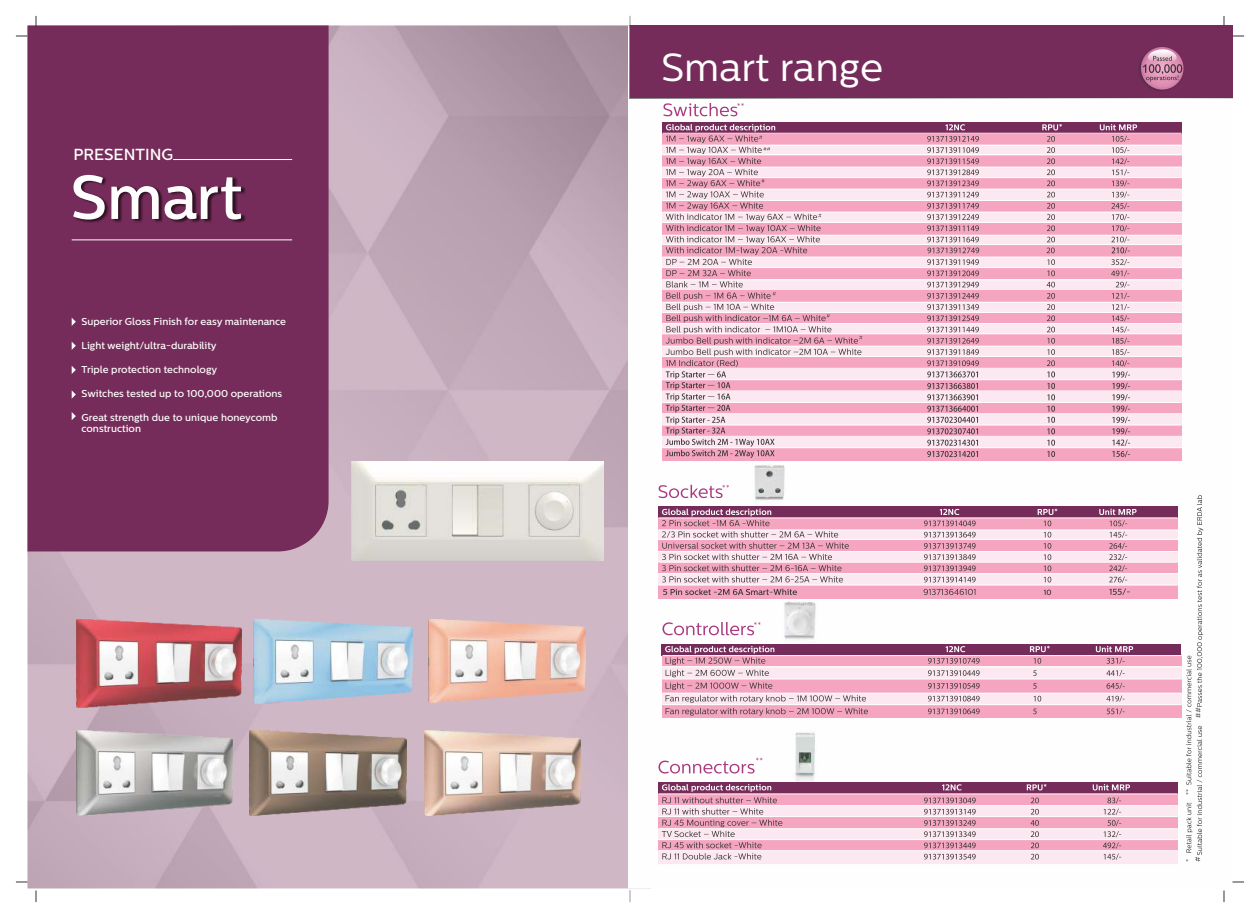
<style>
.page{position:relative;width:1260px;height:918px;background:#fff}
.page>*{position:absolute;margin:0;border:0;box-sizing:border-box;transform-origin:0 0}
.t1{font:500 62px "Centrale Sans";letter-spacing:-.005em;color:#fefefe}
.t2{font:39.1px "Centrale Sans";color:#fefefe}
.t3{font:500 16px "Centrale Sans";color:#fefefe}
.t4{font:500 10px/11.9px "Centrale Sans";color:#fefefe}
</style>
<div class="page">
<div style="left:27px;top:25px;width:624px;height:863px;background:#762c5a;opacity:.34"></div>
<div style="left:629px;top:25px;width:604px;height:863px;background:#fefefe"></div>
<div style="left:27px;top:25px;width:302px;height:526px;background:#762c5a"></div>
<img style="left:75px;top:175px;width:171px;height:47px">
<hr style="left:173px;top:159px;width:119px;height:1px;background:#fefefe">
<hr style="left:72px;top:240px;width:220px;height:1px;background:#fefefe">
<div style="left:630px;top:25px;width:603px;height:73px;background:#762c5a"></div>
<svg style="left:72px;top:318px;width:4px;height:8px"></svg>
<svg style="left:72px;top:342px;width:4px;height:8px"></svg>
<svg style="left:72px;top:366px;width:4px;height:8px"></svg>
<svg style="left:72px;top:390px;width:4px;height:9px"></svg>
<svg style="left:72px;top:412px;width:4px;height:8px"></svg>
<svg style="left:1186px;top:495px;width:17px;height:367px"></svg>
<div style="left:662px;top:133px;width:520px;height:327px;background:#f5a5bf"></div>
<div style="left:662px;top:122px;width:520px;height:11px;background:#762c5a"></div>
<hr style="left:662px;top:133px;width:520px;height:1px;background:#fefefe">
<div style="left:662px;top:145px;width:520px;height:10px;background:#fce8f1"></div>
<div style="left:662px;top:167px;width:520px;height:11px;background:#fce8f1"></div>
<hr style="left:662px;top:167px;width:520px;height:1px;background:#fefefe">
<hr style="left:662px;top:177px;width:520px;height:1px;background:#fefefe">
<div style="left:662px;top:189px;width:520px;height:11px;background:#fce8f1"></div>
<hr style="left:662px;top:189px;width:520px;height:1px;background:#fefefe">
<hr style="left:662px;top:200px;width:520px;height:1px;background:#fefefe">
<div style="left:662px;top:212px;width:520px;height:10px;background:#fce8f1"></div>
<hr style="left:662px;top:212px;width:520px;height:1px;background:#fefefe">
<hr style="left:662px;top:222px;width:520px;height:1px;background:#fefefe">
<div style="left:662px;top:235px;width:520px;height:10px;background:#fce8f1"></div>
<hr style="left:662px;top:235px;width:520px;height:1px;background:#fefefe">
<hr style="left:662px;top:244px;width:520px;height:1px;background:#fefefe">
<div style="left:662px;top:257px;width:520px;height:11px;background:#fce8f1"></div>
<hr style="left:662px;top:267px;width:520px;height:1px;background:#fefefe">
<hr style="left:662px;top:257px;width:520px;height:1px;background:#fefefe">
<div style="left:662px;top:280px;width:520px;height:10px;background:#fce8f1"></div>
<hr style="left:662px;top:279px;width:520px;height:1px;background:#fefefe">
<div style="left:662px;top:302px;width:520px;height:10px;background:#fce8f1"></div>
<hr style="left:662px;top:302px;width:520px;height:1px;background:#fefefe">
<hr style="left:662px;top:312px;width:520px;height:1px;background:#fefefe">
<div style="left:662px;top:324px;width:520px;height:10px;background:#fce8f1"></div>
<hr style="left:662px;top:323px;width:520px;height:1px;background:#fefefe">
<hr style="left:662px;top:333px;width:520px;height:1px;background:#fefefe">
<div style="left:662px;top:346px;width:520px;height:10px;background:#fce8f1"></div>
<hr style="left:662px;top:346px;width:520px;height:1px;background:#fefefe">
<hr style="left:662px;top:356px;width:520px;height:1px;background:#fefefe">
<div style="left:662px;top:368px;width:520px;height:12px;background:#fce8f1"></div>
<hr style="left:662px;top:379px;width:520px;height:1px;background:#fefefe">
<svg style="left:663px;top:103px;width:81px;height:13px"></svg>
<hr style="left:662px;top:145px;width:520px;height:1px;background:#fefefe">
<hr style="left:662px;top:154px;width:520px;height:1px;background:#fefefe">
<div style="left:662px;top:391px;width:520px;height:11px;background:#fce8f1"></div>
<hr style="left:662px;top:402px;width:520px;height:1px;background:#fefefe">
<hr style="left:662px;top:413px;width:520px;height:1px;background:#fefefe">
<div style="left:662px;top:414px;width:520px;height:11px;background:#fce8f1"></div>
<hr style="left:662px;top:425px;width:520px;height:1px;background:#fefefe">
<div style="left:662px;top:436px;width:520px;height:12px;background:#fce8f1"></div>
<hr style="left:662px;top:447px;width:520px;height:1px;background:#fefefe">
<svg style="left:666px;top:124px;width:471px;height:334px"></svg>
<img style="left:1139px;top:56px;width:36px;height:35px">
<svg style="left:1141px;top:47px;width:43px;height:43px"></svg>
<svg style="left:1143px;top:47px;width:39px;height:35px"></svg>
<img style="left:351px;top:461px;width:253px;height:99px">
<img style="left:76px;top:619px;width:166px;height:88px">
<img style="left:254px;top:619px;width:158px;height:84px">
<img style="left:428px;top:619px;width:158px;height:83px">
<img style="left:76px;top:731px;width:157px;height:84px">
<img style="left:250px;top:731px;width:156px;height:84px">
<img style="left:425px;top:731px;width:156px;height:84px">
<img style="left:795px;top:732px;width:21px;height:50px">
<div style="left:658px;top:793px;width:520px;height:68px;background:#f5a5bf"></div>
<hr style="left:658px;top:793px;width:520px;height:1px;background:#fefefe">
<div style="left:658px;top:806px;width:520px;height:11px;background:#fce8f1"></div>
<hr style="left:658px;top:805px;width:520px;height:1px;background:#fefefe">
<hr style="left:658px;top:816px;width:520px;height:1px;background:#fefefe">
<div style="left:658px;top:829px;width:520px;height:11px;background:#fce8f1"></div>
<hr style="left:658px;top:828px;width:520px;height:1px;background:#fefefe">
<hr style="left:658px;top:839px;width:520px;height:1px;background:#fefefe">
<div style="left:658px;top:851px;width:520px;height:14px;background:#fce8f1"></div>
<hr style="left:658px;top:850px;width:520px;height:1px;background:#fefefe">
<hr style="left:658px;top:864px;width:520px;height:1px;background:#fefefe">
<div style="left:658px;top:782px;width:520px;height:11px;background:#762c5a"></div>
<svg style="left:658px;top:758px;width:104px;height:16px"></svg>
<svg style="left:662px;top:784px;width:468px;height:76px"></svg>
<hr style="left:658px;top:794px;width:520px;height:1px;background:#fefefe">
<img style="left:753px;top:464px;width:33px;height:43px">
<div style="left:658px;top:507px;width:520px;height:11px;background:#762c5a"></div>
<svg style="left:659px;top:485px;width:70px;height:13px"></svg>
<div style="left:658px;top:518px;width:520px;height:80px;background:#f5a5bf"></div>
<div style="left:658px;top:530px;width:520px;height:9px;background:#fce8f1"></div>
<hr style="left:658px;top:530px;width:520px;height:1px;background:#fefefe">
<hr style="left:658px;top:539px;width:520px;height:1px;background:#fefefe">
<div style="left:658px;top:552px;width:520px;height:10px;background:#fce8f1"></div>
<hr style="left:658px;top:551px;width:520px;height:1px;background:#fefefe">
<hr style="left:658px;top:562px;width:520px;height:1px;background:#fefefe">
<div style="left:658px;top:574px;width:520px;height:11px;background:#fce8f1"></div>
<hr style="left:658px;top:573px;width:520px;height:1px;background:#fefefe">
<hr style="left:658px;top:585px;width:520px;height:1px;background:#fefefe">
<hr style="left:658px;top:517px;width:520px;height:1px;background:#fefefe">
<svg style="left:662px;top:509px;width:475px;height:74px"></svg>
<div style="left:662px;top:655px;width:520px;height:63px;background:#f5a5bf"></div>
<div style="left:662px;top:667px;width:520px;height:12px;background:#fce8f1"></div>
<hr style="left:662px;top:667px;width:520px;height:1px;background:#fefefe">
<hr style="left:662px;top:679px;width:520px;height:1px;background:#fefefe">
<div style="left:662px;top:693px;width:520px;height:12px;background:#fce8f1"></div>
<hr style="left:662px;top:693px;width:520px;height:1px;background:#fefefe">
<hr style="left:662px;top:704px;width:520px;height:1px;background:#fefefe">
<img style="left:784px;top:601px;width:32px;height:38px">
<svg style="left:663px;top:622px;width:98px;height:13px"></svg>
<div style="left:662px;top:644px;width:519px;height:11px;background:#762c5a"></div>
<svg style="left:665px;top:646px;width:468px;height:70px"></svg>
<hr style="left:662px;top:655px;width:520px;height:1px;background:#fefefe">
<svg style="left:663px;top:589px;width:134px;height:6px"></svg>
<svg style="left:924px;top:589px;width:51px;height:6px"></svg>
<svg style="left:1044px;top:590px;width:7px;height:5px"></svg>
<svg style="left:1109px;top:589px;width:21px;height:6px"></svg>
<h3 class="t3" style="left:73px;top:148px;width:101px">PRESENTING</h3>
<h1 class="t1" style="left:70px;top:172px;width:174px">Smart</h1>
<p class="t4" style="left:82px;top:317px;width:206px">Superior Gloss Finish for easy maintenance</p>
<p class="t4" style="left:82px;top:341px;width:137px">Light weight/ultra-durability</p>
<p class="t4" style="left:82px;top:365px;width:137px">Triple protection technology</p>
<p class="t4" style="left:82px;top:388px;width:202px">Switches tested up to 100,000 operations</p>
<p class="t4" style="left:82px;top:412px;width:197px">Great strength due to unique honeycomb construction</p>
<h2 class="t2" style="left:661px;top:52px;width:223px">Smart range</h2>
</div>
